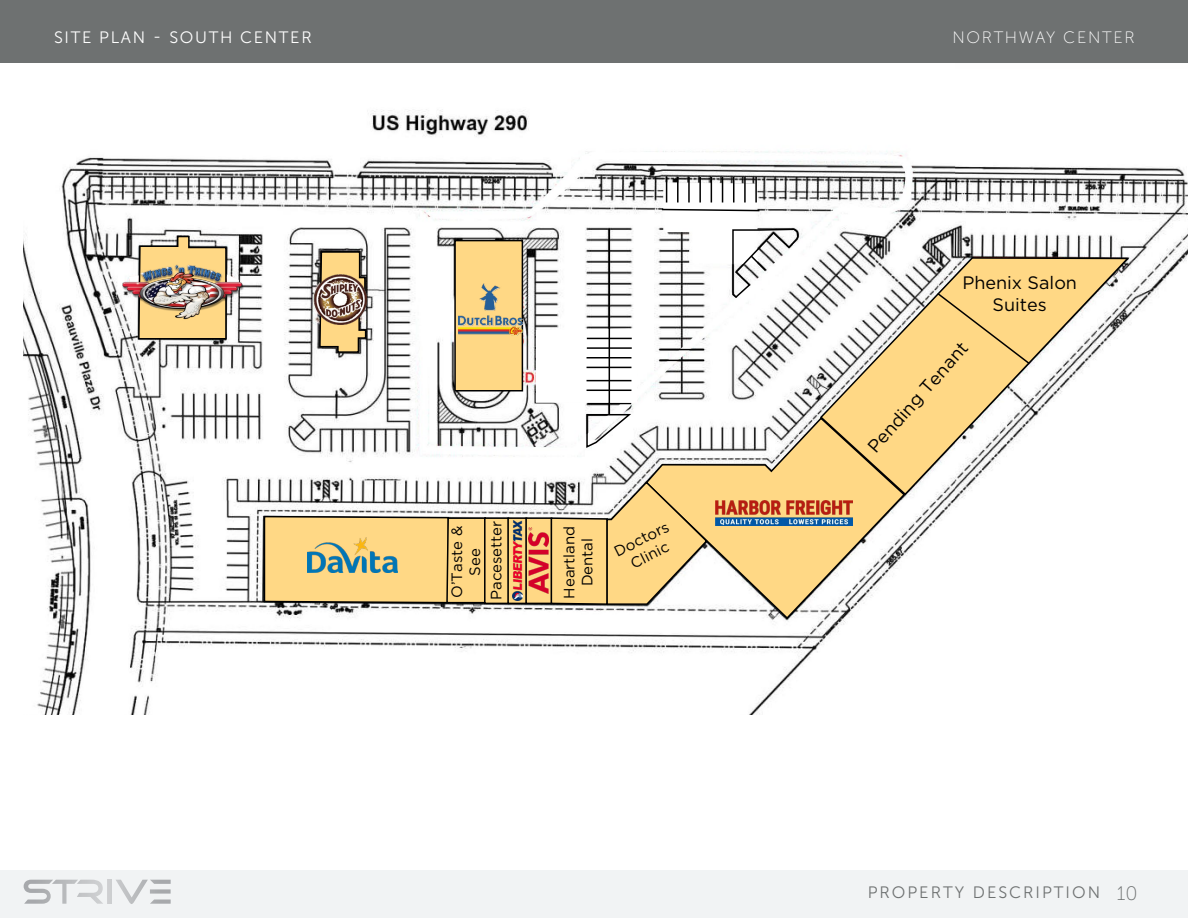
<style>
.page{position:relative;width:1188px;height:918px;background:#fff}
.page>*{position:absolute;margin:0;border:0;box-sizing:border-box;transform-origin:0 0}
.t1{font:18px/21.6px "Gotham";color:#000;text-align:center}
.t2{font:16.5px "Museo Sans 300";letter-spacing:.1em;color:#fff}
.t3{font:16.5px "Museo Sans 300";letter-spacing:.12em;color:#6e7171}
.t4{font:16.5px "Museo Sans 100";letter-spacing:.1em;color:#fff}
.t5{font:15px/18px "Gotham";color:#000;text-align:center}
.s1{font-family:"Museo Sans 100";font-size:19.5px}
</style>
<div class="page">
<div style="left:0;top:870px;width:1188px;height:48px;background:#f1f3f4"></div>
<div style="left:0;top:0;width:1188px;height:63px;background:#6e7171"></div>
<svg style="left:24px;top:880px;width:79px;height:24px"></svg>
<hr style="left:108px;top:880px;width:4px;height:24px;background:#cdcfd0">
<svg style="left:116px;top:880px;width:55px;height:24px"></svg>
<img style="left:24px;top:109px;width:1164px;height:606px">
<svg style="left:666px;top:177px;width:1px;height:25px"></svg>
<hr style="left:677px;top:177px;width:2px;height:25px;background:#000">
<hr style="left:688px;top:177px;width:2px;height:25px;background:#000">
<hr style="left:699px;top:177px;width:2px;height:25px;background:#000">
<svg style="left:711px;top:177px;width:1px;height:25px"></svg>
<svg style="left:722px;top:177px;width:1px;height:25px"></svg>
<svg style="left:733px;top:177px;width:1px;height:25px"></svg>
<hr style="left:744px;top:177px;width:2px;height:25px;background:#000">
<hr style="left:755px;top:177px;width:2px;height:25px;background:#000">
<svg style="left:731px;top:228px;width:68px;height:71px"></svg>
<svg style="left:586px;top:413px;width:47px;height:36px"></svg>
<hr style="left:587px;top:403px;width:44px;height:1px;background:#000">
<hr style="left:659px;top:349px;width:45px;height:1px;background:#000">
<hr style="left:659px;top:360px;width:45px;height:1px;background:#000">
<svg style="left:660px;top:208px;width:101px;height:4px"></svg>
<svg style="left:129px;top:235px;width:110px;height:105px"></svg>
<img style="left:121px;top:263px;width:123px;height:58px">
<svg style="left:318px;top:250px;width:49px;height:104px;background:#c7ad78"></svg>
<img style="left:315px;top:275px;width:51px;height:49px">
<div style="left:455px;top:241px;width:67px;height:150px;background:#ffd885"></div>
<div style="left:454px;top:240px;width:69px;height:152px;border:2px solid #000"></div>
<svg style="left:644px;top:416px;width:262px;height:204px"></svg>
<img style="left:716px;top:500px;width:137px;height:26px">
<svg style="left:819px;top:256px;width:311px;height:240px"></svg>
<svg style="left:263px;top:515px;width:247px;height:90px;background:#e2c581"></svg>
<svg style="left:510px;top:520px;width:14px;height:81px"></svg>
<div style="left:507px;top:517px;width:20px;height:87px;border:2px solid #000"></div>
<img style="left:512px;top:521px;width:10px;height:79px">
<div style="left:526px;top:518px;width:26px;height:85px;background:#ffd885"></div>
<div style="left:525px;top:517px;width:27px;height:87px;border:2px solid #000"></div>
<img style="left:529px;top:528px;width:20px;height:66px">
<svg style="left:550px;top:480px;width:159px;height:126px"></svg>
<svg style="left:536px;top:328px;width:101px;height:75px"></svg>
<hr style="left:609px;top:229px;width:1px;height:185px;background:#000">
<hr style="left:587px;top:338px;width:45px;height:1px;background:#000">
<hr style="left:587px;top:347px;width:45px;height:2px;background:#000">
<hr style="left:587px;top:357px;width:44px;height:1px;background:#000">
<hr style="left:587px;top:367px;width:44px;height:1px;background:#000">
<hr style="left:587px;top:380px;width:44px;height:1px;background:#000">
<hr style="left:587px;top:390px;width:44px;height:1px;background:#000">
<img style="left:459px;top:283px;width:63px;height:53px">
<div style="left:936px;top:291px;width:95px;height:75px;background:#ffd885"></div>
<p class="t2" style="left:54px;top:28px;width:157px">SITE PLAN - NOR</p>
<p class="t2" style="left:169px;top:28px;width:144px">SOUTH CENTER</p>
<p class="t4" style="left:952px;top:28px;width:184px">NORTHWAY CENTER</p>
<p class="t1" style="left:962px;top:272px;width:116px">Phenix Salon<br>Suites</p>
<p class="t5" style="left:448px;top:598px;width:74px;rotate:-90deg">O’Taste &amp;<br>See</p>
<p class="t5" style="left:487px;top:600px;width:81px;rotate:-90deg">Pacesetter</p>
<p class="t5" style="left:560px;top:599px;width:74px;rotate:-90deg">Heartland<br>Dental</p>
<p class="t5" style="left:611px;top:544px;width:61px;rotate:-27deg">Doctors<br>Clinic</p>
<p class="t1" style="left:863px;top:443px;width:143px;rotate:-49deg">Pending Tenant</p>
<p class="t3" style="left:868px;top:883px;width:271px">PROPERTY DESCRIPTION <span class="s1">10</span></p>
</div>
